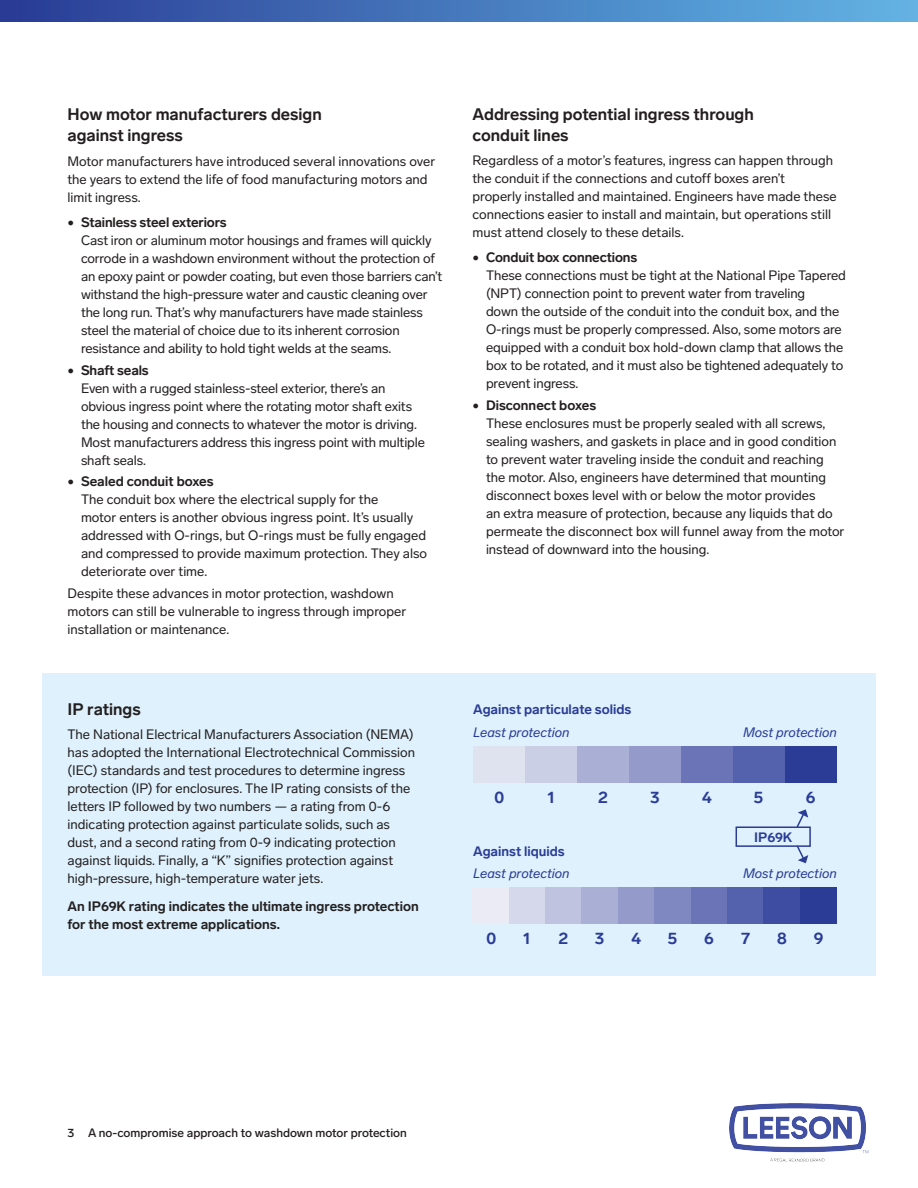
<style>
.page{position:relative;width:918px;height:1188px;background:#fff}
.page>*{position:absolute;margin:0;border:0;box-sizing:border-box;transform-origin:0 0}
.L_Section_Headers{font:700 16.5px/21px "Lab Grotesque";color:#231f20}
.BODY_Lab_Grotesque_Regular_10pt_BULLET{font:700 16.5px/21px "Lab Grotesque";color:#231f20}
.L_Section_Headers-2{font:700 16.5px "Lab Grotesque";color:#2a3c95}
.Body_Text_10_13{font:13.5px/18px "Lab Grotesque";letter-spacing:-.005em;color:#231f20}
.Body_Text_10_13-2{font:700 13.5px/18px "Lab Grotesque";color:#231f20}
.Body_Text_10_13-3{font:italic 13.5px "Lab Grotesque";color:#2a3c95}
.Body_Text_10_13-4{font:700 13.5px "Lab Grotesque";color:#2a3c95}
.Red_Section_Header_18_20{font:500 12px "Lab Grotesque";color:#231f20}
.s1{font-weight:700}
</style>
<div class="page">
<img style="left:729px;top:1104px;width:140px;height:58px">
<div style="left:0;top:0;width:918px;height:22px;background:linear-gradient(to right,#293c95,#62b5e5)"></div>
<div style="left:42px;top:674px;width:834px;height:302px;background:#def1fc"></div>
<div style="left:525px;top:746px;width:52px;height:37px;background:#cbcfe5"></div>
<div style="left:577px;top:746px;width:52px;height:37px;background:#aaafd5"></div>
<div style="left:629px;top:746px;width:52px;height:37px;background:#949bca"></div>
<div style="left:681px;top:746px;width:52px;height:37px;background:#6a74b7"></div>
<div style="left:733px;top:746px;width:52px;height:37px;background:#5461ac"></div>
<div style="left:785px;top:746px;width:52px;height:37px;background:#2a3c95"></div>
<div style="left:509px;top:887px;width:36px;height:37px;background:#d5d8eb"></div>
<div style="left:545px;top:887px;width:37px;height:37px;background:#bfc3df"></div>
<div style="left:582px;top:887px;width:36px;height:37px;background:#aaafd5"></div>
<div style="left:618px;top:887px;width:36px;height:37px;background:#949bca"></div>
<div style="left:654px;top:887px;width:37px;height:37px;background:#7f88c1"></div>
<div style="left:691px;top:887px;width:36px;height:37px;background:#6a74b7"></div>
<div style="left:727px;top:887px;width:37px;height:37px;background:#5461ac"></div>
<div style="left:764px;top:887px;width:36px;height:37px;background:#3e4da1"></div>
<div style="left:800px;top:887px;width:37px;height:37px;background:#2a3c95"></div>
<div style="left:474px;top:746px;width:51px;height:37px;background:#dfe2ef"></div>
<div style="left:473px;top:887px;width:36px;height:37px;background:#eaebf5"></div>
<div style="left:736px;top:826px;width:75px;height:21px;border:2px solid #2a3c95"></div>
<svg style="left:795px;top:809px;width:13px;height:20px"></svg>
<svg style="left:795px;top:844px;width:13px;height:19px"></svg>
<p class="L_Section_Headers" style="left:68px;top:104px;width:256px">How motor manufacturers design against ingress</p>
<p class="Body_Text_10_13" style="left:68px;top:152px;width:369px">Motor manufacturers have introduced several innovations over the years to extend the life of food manufacturing motors and limit ingress.</p>
<p class="Body_Text_10_13" style="left:81px;top:213px;width:363px;text-indent:-14px">• <span class="s1">Stainless steel exteriors<br></span>Cast iron or aluminum motor housings and frames will quickly corrode in a washdown environment without the protection of an epoxy paint or powder coating, but even those barriers can’t withstand the high-pressure water and caustic cleaning over the long run. That’s why manufacturers have made stainless steel the material of choice due to its inherent corrosion resistance and ability to hold tight welds at the seams.</p>
<p class="Body_Text_10_13" style="left:81px;top:360px;width:345px;text-indent:-14px">• <span class="s1">Shaft seals<br></span>Even with a rugged stainless-steel exterior, there’s an obvious ingress point where the rotating motor shaft exits the housing and connects to whatever the motor is driving.<br>Most manufacturers address this ingress point with multiple shaft seals.</p>
<p class="Body_Text_10_13" style="left:81px;top:472px;width:348px;text-indent:-14px">• <span class="s1">Sealed conduit boxes<br></span>The conduit box where the electrical supply for the<br>motor enters is another obvious ingress point. It’s usually addressed with O-rings, but O-rings must be fully engaged and compressed to provide maximum protection. They also deteriorate over time.</p>
<p class="Body_Text_10_13" style="left:68px;top:583px;width:340px">Despite these advances in motor protection, washdown motors can still be vulnerable to ingress through improper installation or maintenance.</p>
<p class="L_Section_Headers" style="left:68px;top:698px;width:75px">IP ratings</p>
<p class="Body_Text_10_13" style="left:68px;top:725px;width:349px">The National Electrical Manufacturers Association (NEMA) has adopted the International Electrotechnical Commission (IEC) standards and test procedures to determine ingress protection (IP) for enclosures. The IP rating consists of the letters IP followed by two numbers — a rating from 0-6 indicating protection against particulate solids, such as dust, and a second rating from 0-9 indicating protection against liquids. Finally, a “K” signifies protection against high-pressure, high-temperature water jets.</p>
<p class="Body_Text_10_13-2" style="left:68px;top:897px;width:353px">An IP69K rating indicates the ultimate ingress protection for the most extreme applications.</p>
<p class="BODY_Lab_Grotesque_Regular_10pt_BULLET" style="left:472px;top:103px;width:283px">Addressing potential ingress through conduit lines</p>
<p class="Body_Text_10_13" style="left:472px;top:151px;width:366px">Regardless of a motor’s features, ingress can happen through the conduit if the connections and cutoff boxes aren’t properly installed and maintained. Engineers have made these connections easier to install and maintain, but operations still must attend closely to these details.</p>
<p class="Body_Text_10_13" style="left:486px;top:248px;width:362px;text-indent:-14px">• <span class="s1">Conduit box connections<br></span>These connections must be tight at the National Pipe Tapered (NPT) connection point to prevent water from traveling<br>down the outside of the conduit into the conduit box, and the O-rings must be properly compressed. Also, some motors are equipped with a conduit box hold-down clamp that allows the box to be rotated, and it must also be tightened adequately to prevent ingress.</p>
<p class="Body_Text_10_13" style="left:486px;top:396px;width:360px;text-indent:-14px">• <span class="s1">Disconnect boxes<br></span>These enclosures must be properly sealed with all screws, sealing washers, and gaskets in place and in good condition to prevent water traveling inside the conduit and reaching the motor. Also, engineers have determined that mounting disconnect boxes level with or below the motor provides<br>an extra measure of protection, because any liquids that do permeate the disconnect box will funnel away from the motor instead of downward into the housing.</p>
<p class="Body_Text_10_13-4" style="left:473px;top:700px;width:160px">Against particulate solids</p>
<p class="Body_Text_10_13-3" style="left:473px;top:724px;width:98px">Least protection</p>
<p class="Body_Text_10_13-3" style="left:743px;top:724px;width:95px">Most protection</p>
<p class="L_Section_Headers-2" style="left:494px;top:786px;width:11px">0</p>
<p class="L_Section_Headers-2" style="left:548px;top:786px;width:9px">1</p>
<p class="L_Section_Headers-2" style="left:598px;top:786px;width:11px">2</p>
<p class="L_Section_Headers-2" style="left:650px;top:786px;width:11px">3</p>
<p class="L_Section_Headers-2" style="left:702px;top:786px;width:11px">4</p>
<p class="L_Section_Headers-2" style="left:754px;top:786px;width:11px">5</p>
<p class="L_Section_Headers-2" style="left:806px;top:786px;width:11px">6</p>
<p class="Body_Text_10_13-4" style="left:754px;top:828px;width:40px">IP69K</p>
<p class="Body_Text_10_13-4" style="left:473px;top:842px;width:93px">Against liquids</p>
<p class="Body_Text_10_13-3" style="left:473px;top:864px;width:98px">Least protection</p>
<p class="Body_Text_10_13-3" style="left:743px;top:864px;width:95px">Most protection</p>
<p class="L_Section_Headers-2" style="left:486px;top:927px;width:11px">0</p>
<p class="L_Section_Headers-2" style="left:523px;top:927px;width:9px">1</p>
<p class="L_Section_Headers-2" style="left:558px;top:927px;width:11px">2</p>
<p class="L_Section_Headers-2" style="left:595px;top:927px;width:11px">3</p>
<p class="L_Section_Headers-2" style="left:631px;top:927px;width:11px">4</p>
<p class="L_Section_Headers-2" style="left:668px;top:927px;width:11px">5</p>
<p class="L_Section_Headers-2" style="left:704px;top:927px;width:11px">6</p>
<p class="L_Section_Headers-2" style="left:741px;top:927px;width:10px">7</p>
<p class="L_Section_Headers-2" style="left:777px;top:927px;width:11px">8</p>
<p class="L_Section_Headers-2" style="left:814px;top:927px;width:11px">9</p>
<p class="Red_Section_Header_18_20" style="left:68px;top:1124px;width:8px">3</p>
<p class="Red_Section_Header_18_20" style="left:88px;top:1124px;width:320px">A no-compromise approach to washdown motor protection</p>
</div>
